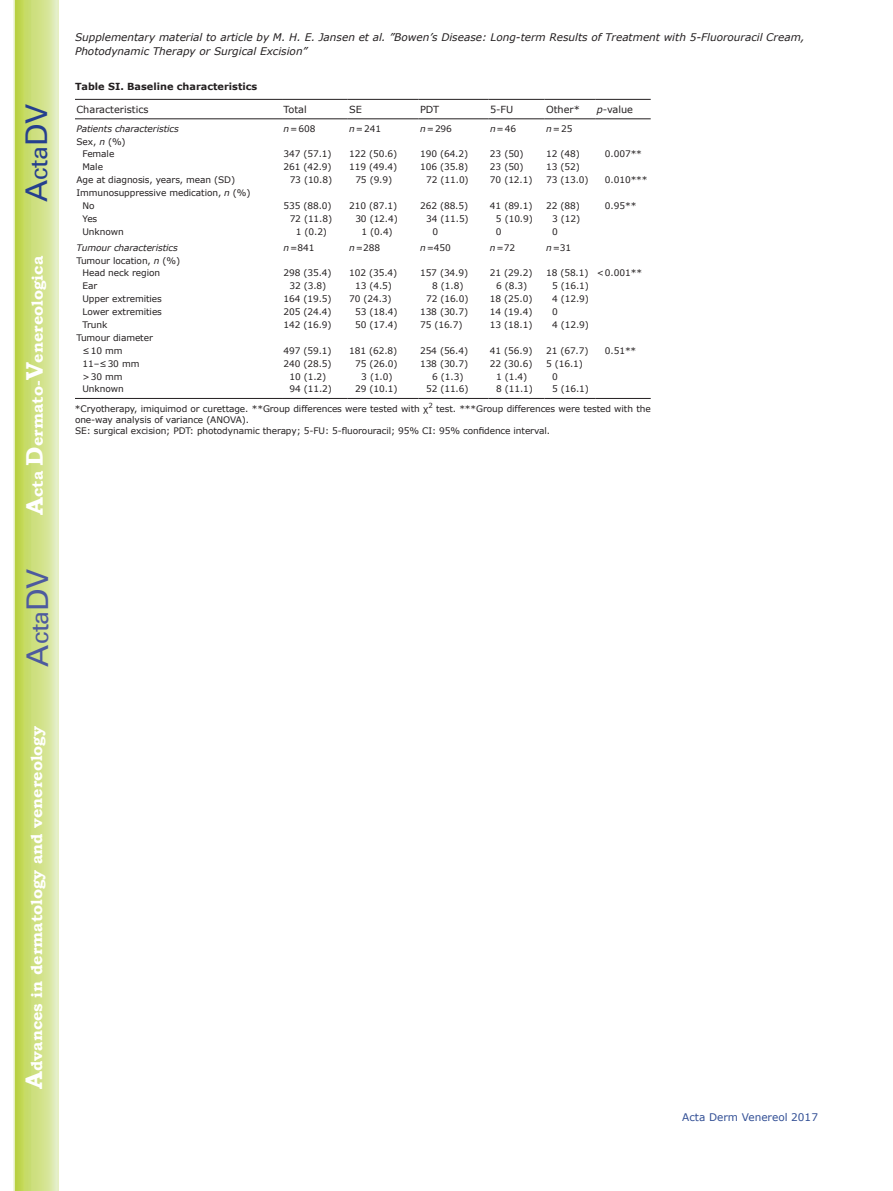
<style>
.page{position:relative;width:893px;height:1191px;background:#fff}
.page>*{position:absolute;margin:0;border:0;box-sizing:border-box;transform-origin:0 0}
.t1{font:30px "Univers";color:#4d5a9e}
.t2{font:30px "Univers";color:#253f8e}
.t3{font:700 15.75px "Bookman Old Style";color:#fff}
.t4{font:italic 10.5px/13.5px "Verdana";color:#231f20}
.t5{font:10.5px "Verdana";color:#324f95}
.t6{font:9.75px "Verdana";color:#231f20}
.t7{font:700 9.75px "Verdana";color:#231f20}
.t8{font:9px/12.9px "Verdana";letter-spacing:-.01em;color:#231f20}
.t9{font:italic 9px "Verdana";letter-spacing:-.01em;color:#231f20}
.s1{font-size:24px}
.s2{font-style:italic}
</style>
<div class="page">
<svg style="left:14px;top:0;width:45px;height:1191px;background:#cfe084"></svg>
<hr style="left:282px;top:398px;width:66px;height:1px;background:#231f20">
<hr style="left:348px;top:398px;width:71px;height:1px;background:#231f20">
<hr style="left:419px;top:398px;width:69px;height:1px;background:#231f20">
<hr style="left:488px;top:398px;width:57px;height:1px;background:#231f20">
<hr style="left:545px;top:398px;width:50px;height:1px;background:#231f20">
<hr style="left:595px;top:398px;width:56px;height:1px;background:#231f20">
<hr style="left:75px;top:398px;width:207px;height:1px;background:#231f20">
<hr style="left:75px;top:99px;width:207px;height:1px;background:#231f20">
<hr style="left:282px;top:99px;width:66px;height:1px;background:#231f20">
<hr style="left:348px;top:99px;width:71px;height:1px;background:#231f20">
<hr style="left:419px;top:99px;width:69px;height:1px;background:#231f20">
<hr style="left:488px;top:99px;width:57px;height:1px;background:#231f20">
<hr style="left:545px;top:99px;width:50px;height:1px;background:#231f20">
<hr style="left:595px;top:99px;width:56px;height:1px;background:#231f20">
<hr style="left:75px;top:118px;width:207px;height:1px;background:#231f20">
<hr style="left:282px;top:118px;width:66px;height:1px;background:#231f20">
<hr style="left:348px;top:118px;width:71px;height:1px;background:#231f20">
<hr style="left:419px;top:118px;width:69px;height:1px;background:#231f20">
<hr style="left:488px;top:118px;width:57px;height:1px;background:#231f20">
<hr style="left:545px;top:118px;width:50px;height:1px;background:#231f20">
<hr style="left:595px;top:118px;width:56px;height:1px;background:#231f20">
<h1 class="t2" style="left:19px;top:202px;width:100px;rotate:-90deg">A<span class="s1">cta</span>DV</h1>
<h2 class="t3" style="left:28px;top:515px;width:260px;rotate:-90deg"><span class="s1">A</span>cta <span class="s1">D</span>ermato-<span class="s1">V</span>enereologica</h2>
<h1 class="t1" style="left:20px;top:666px;width:100px;rotate:-90deg">A<span class="s1">cta</span>DV</h1>
<h2 class="t3" style="left:27px;top:1088px;width:364px;rotate:-90deg"><span class="s1">A</span>dvances in dermatology and venereology</h2>
<p class="t4" style="left:75px;top:31px;width:731px">Supplementary material to article by M. H. E. Jansen et al. ”Bowen’s Disease: Long-term Results of Treatment with 5-Fluorouracil Cream,<br>Photodynamic Therapy or Surgical Excision”</p>
<p class="t7" style="left:75px;top:80px;width:184px">Table SI. Baseline characteristics</p>
<p class="t6" style="left:76px;top:103px;width:74px">Characteristics</p>
<p class="t6" style="left:284px;top:103px;width:25px">Total</p>
<p class="t6" style="left:349px;top:103px;width:14px">SE</p>
<p class="t6" style="left:420px;top:103px;width:21px">PDT</p>
<p class="t6" style="left:490px;top:103px;width:25px">5-FU</p>
<p class="t6" style="left:546px;top:103px;width:35px">Other*</p>
<p class="t6" style="left:597px;top:103px;width:38px"><span class="s2">p</span>-value</p>
<p class="t9" style="left:76px;top:122px;width:104px">Patients characteristics</p>
<p class="t8" style="left:284px;top:122px;width:33px"><span class="s2">n</span>=608</p>
<p class="t8" style="left:349px;top:122px;width:33px"><span class="s2">n</span>=241</p>
<p class="t8" style="left:420px;top:122px;width:33px"><span class="s2">n</span>=296</p>
<p class="t8" style="left:490px;top:122px;width:28px"><span class="s2">n</span>=46</p>
<p class="t8" style="left:546px;top:122px;width:28px"><span class="s2">n</span>=25</p>
<p class="t8" style="left:76px;top:135px;width:51px;text-align:center">Sex, <span class="s2">n</span> (%)<br>Female</p>
<p class="t8" style="left:283px;top:148px;width:50px">347 (57.1)</p>
<p class="t8" style="left:349px;top:148px;width:50px">122 (50.6)</p>
<p class="t8" style="left:420px;top:148px;width:50px">190 (64.2)</p>
<p class="t8" style="left:490px;top:148px;width:35px">23 (50)</p>
<p class="t8" style="left:546px;top:148px;width:35px">12 (48)</p>
<p class="t8" style="left:605px;top:148px;width:39px">0.007**</p>
<p class="t8" style="left:82px;top:160px;width:22px">Male</p>
<p class="t8" style="left:283px;top:160px;width:50px">261 (42.9)</p>
<p class="t8" style="left:349px;top:160px;width:50px">119 (49.4)</p>
<p class="t8" style="left:420px;top:160px;width:50px">106 (35.8)</p>
<p class="t8" style="left:490px;top:160px;width:35px">23 (50)</p>
<p class="t8" style="left:546px;top:160px;width:35px">13 (52)</p>
<p class="t8" style="left:76px;top:173px;width:160px">Age at diagnosis, years, mean (SD)</p>
<p class="t8" style="left:290px;top:173px;width:44px">73 (10.8)</p>
<p class="t8" style="left:355px;top:173px;width:38px">75 (9.9)</p>
<p class="t8" style="left:426px;top:173px;width:44px">72 (11.0)</p>
<p class="t8" style="left:490px;top:173px;width:44px">70 (12.1)</p>
<p class="t8" style="left:546px;top:173px;width:44px">73 (13.0)</p>
<p class="t8" style="left:605px;top:173px;width:44px">0.010***</p>
<p class="t8" style="left:82px;top:186px;width:170px;text-indent:-6px">Immunosuppressive medication, <span class="s2">n</span> (%)<br>No</p>
<p class="t8" style="left:283px;top:199px;width:50px">535 (88.0)</p>
<p class="t8" style="left:349px;top:199px;width:50px">210 (87.1)</p>
<p class="t8" style="left:420px;top:199px;width:50px">262 (88.5)</p>
<p class="t8" style="left:490px;top:199px;width:44px">41 (89.1)</p>
<p class="t8" style="left:546px;top:199px;width:35px">22 (88)</p>
<p class="t8" style="left:605px;top:199px;width:33px">0.95**</p>
<p class="t8" style="left:82px;top:212px;width:16px">Yes</p>
<p class="t8" style="left:290px;top:212px;width:44px">72 (11.8)</p>
<p class="t8" style="left:355px;top:212px;width:44px">30 (12.4)</p>
<p class="t8" style="left:426px;top:212px;width:44px">34 (11.5)</p>
<p class="t8" style="left:496px;top:212px;width:38px">5 (10.9)</p>
<p class="t8" style="left:552px;top:212px;width:30px">3 (12)</p>
<p class="t8" style="left:82px;top:225px;width:43px">Unknown</p>
<p class="t8" style="left:296px;top:225px;width:33px">1 (0.2)</p>
<p class="t8" style="left:361px;top:225px;width:33px">1 (0.4)</p>
<p class="t8" style="left:432px;top:225px;width:7px">0</p>
<p class="t8" style="left:496px;top:225px;width:7px">0</p>
<p class="t8" style="left:552px;top:225px;width:7px">0</p>
<p class="t9" style="left:76px;top:241px;width:103px">Tumour characteristics</p>
<p class="t8" style="left:283px;top:241px;width:32px"><span class="s2">n</span>=841</p>
<p class="t8" style="left:349px;top:241px;width:32px"><span class="s2">n</span>=288</p>
<p class="t8" style="left:420px;top:241px;width:32px"><span class="s2">n</span>=450</p>
<p class="t8" style="left:490px;top:241px;width:27px"><span class="s2">n</span>=72</p>
<p class="t8" style="left:546px;top:241px;width:27px"><span class="s2">n</span>=31</p>
<p class="t8" style="left:82px;top:254px;width:99px;text-indent:-6px">Tumour location, <span class="s2">n</span> (%)<br>Head neck region</p>
<p class="t8" style="left:283px;top:267px;width:50px">298 (35.4)</p>
<p class="t8" style="left:349px;top:267px;width:50px">102 (35.4)</p>
<p class="t8" style="left:420px;top:267px;width:50px">157 (34.9)</p>
<p class="t8" style="left:490px;top:267px;width:44px">21 (29.2)</p>
<p class="t8" style="left:546px;top:267px;width:98px">18 (58.1) &lt;0.001**</p>
<p class="t8" style="left:82px;top:279px;width:16px">Ear</p>
<p class="t8" style="left:289px;top:279px;width:38px">32 (3.8)</p>
<p class="t8" style="left:355px;top:279px;width:38px">13 (4.5)</p>
<p class="t8" style="left:432px;top:279px;width:33px">8 (1.8)</p>
<p class="t8" style="left:496px;top:279px;width:33px">6 (8.3)</p>
<p class="t8" style="left:552px;top:279px;width:38px">5 (16.1)</p>
<p class="t8" style="left:82px;top:292px;width:81px">Upper extremities</p>
<p class="t8" style="left:283px;top:292px;width:50px">164 (19.5)</p>
<p class="t8" style="left:349px;top:292px;width:44px">70 (24.3)</p>
<p class="t8" style="left:426px;top:292px;width:44px">72 (16.0)</p>
<p class="t8" style="left:490px;top:292px;width:44px">18 (25.0)</p>
<p class="t8" style="left:552px;top:292px;width:38px">4 (12.9)</p>
<p class="t8" style="left:82px;top:305px;width:81px">Lower extremities</p>
<p class="t8" style="left:283px;top:305px;width:50px">205 (24.4)</p>
<p class="t8" style="left:355px;top:305px;width:44px">53 (18.4)</p>
<p class="t8" style="left:420px;top:305px;width:50px">138 (30.7)</p>
<p class="t8" style="left:490px;top:305px;width:44px">14 (19.4)</p>
<p class="t8" style="left:552px;top:305px;width:7px">0</p>
<p class="t8" style="left:82px;top:318px;width:26px">Trunk</p>
<p class="t8" style="left:283px;top:318px;width:50px">142 (16.9)</p>
<p class="t8" style="left:355px;top:318px;width:44px">50 (17.4)</p>
<p class="t8" style="left:420px;top:318px;width:44px">75 (16.7)</p>
<p class="t8" style="left:490px;top:318px;width:44px">13 (18.1)</p>
<p class="t8" style="left:552px;top:318px;width:38px">4 (12.9)</p>
<p class="t8" style="left:82px;top:331px;width:72px;text-indent:-6px">Tumour diameter ≤ 10 mm</p>
<p class="t8" style="left:283px;top:344px;width:50px">497 (59.1)</p>
<p class="t8" style="left:349px;top:344px;width:50px">181 (62.8)</p>
<p class="t8" style="left:420px;top:344px;width:50px">254 (56.4)</p>
<p class="t8" style="left:490px;top:344px;width:44px">41 (56.9)</p>
<p class="t8" style="left:546px;top:344px;width:44px">21 (67.7)</p>
<p class="t8" style="left:605px;top:344px;width:33px">0.51**</p>
<p class="t8" style="left:82px;top:357px;width:58px">11–≤ 30 mm</p>
<p class="t8" style="left:283px;top:357px;width:50px">240 (28.5)</p>
<p class="t8" style="left:355px;top:357px;width:44px">75 (26.0)</p>
<p class="t8" style="left:420px;top:357px;width:50px">138 (30.7)</p>
<p class="t8" style="left:490px;top:357px;width:44px">22 (30.6)</p>
<p class="t8" style="left:546px;top:357px;width:38px">5 (16.1)</p>
<p class="t8" style="left:82px;top:370px;width:42px">&gt;30 mm</p>
<p class="t8" style="left:289px;top:370px;width:38px">10 (1.2)</p>
<p class="t8" style="left:361px;top:370px;width:33px">3 (1.0)</p>
<p class="t8" style="left:432px;top:370px;width:33px">6 (1.3)</p>
<p class="t8" style="left:496px;top:370px;width:33px">1 (1.4)</p>
<p class="t8" style="left:552px;top:370px;width:7px">0</p>
<p class="t8" style="left:82px;top:382px;width:43px">Unknown</p>
<p class="t8" style="left:289px;top:382px;width:44px">94 (11.2)</p>
<p class="t8" style="left:355px;top:382px;width:44px">29 (10.1)</p>
<p class="t8" style="left:426px;top:382px;width:44px">52 (11.6)</p>
<p class="t8" style="left:496px;top:382px;width:38px">8 (11.1)</p>
<p class="t8" style="left:75px;top:379px;width:577px;line-height:19.6px;text-indent:477px">5 (16.1) *Cryotherapy, imiquimod or curettage. **Group differences were tested with χ<sup>2</sup> test. ***Group differences were tested with the</p>
<p class="t8" style="left:75px;top:414px;width:477px;line-height:10.8px">one-way analysis of variance (ANOVA).<br>SE: surgical excision; PDT: photodynamic therapy; 5-FU: 5-fluorouracil; 95% CI: 95% confidence interval.</p>
<p class="t5" style="left:682px;top:1109px;width:137px">Acta Derm Venereol 2017</p>
</div>
